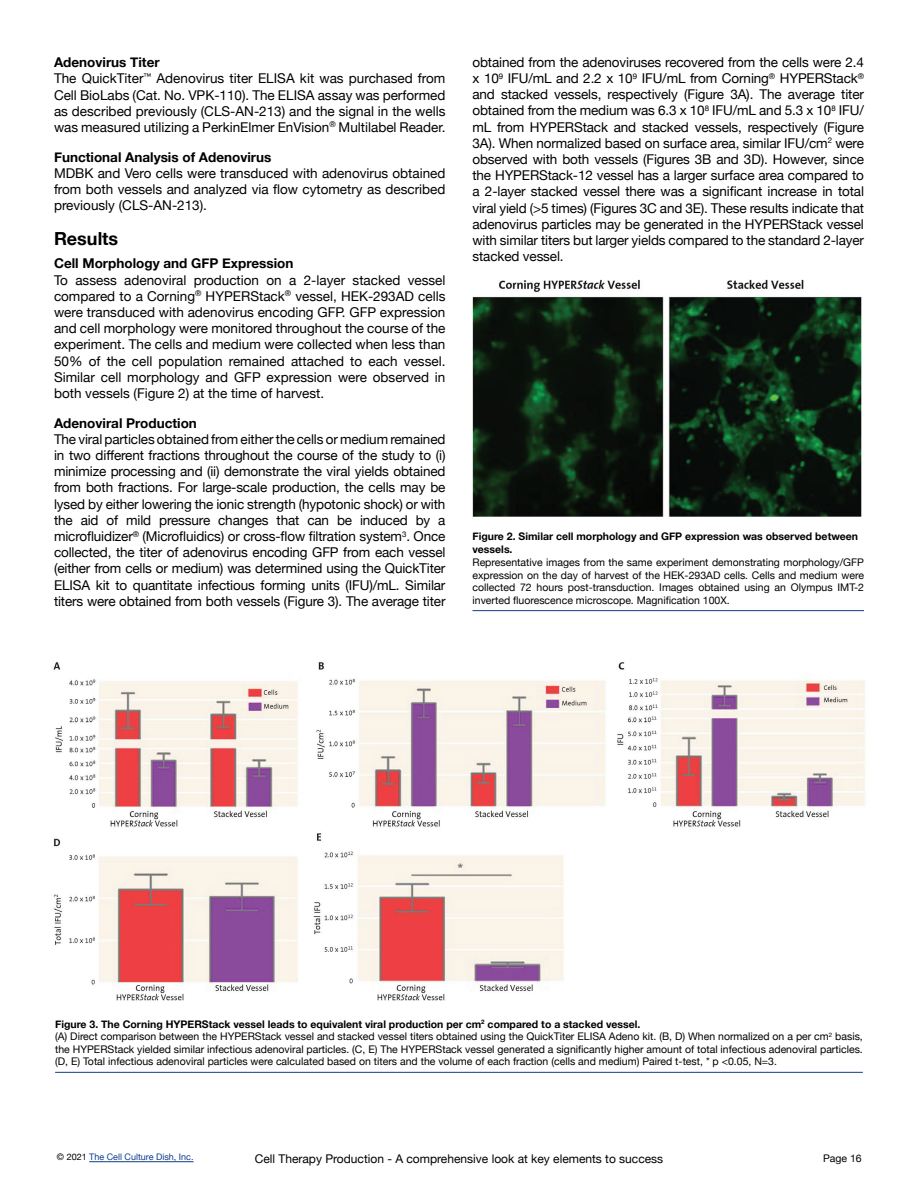
<style>
.page{position:relative;width:918px;height:1188px;background:#fff}
.page>*{position:absolute;margin:0;border:0;box-sizing:border-box;transform-origin:0 0}
.t1{font:700 18px "Helvetica Neue";color:#000001}
.t2{font:13.5px/16.2px "Helvetica Neue";color:#000001;text-align:justify}
.t3{font:700 13.5px "Helvetica Neue";color:#000001}
.t4{font:12px "Helvetica Neue";color:#000001}
.t5{font:10.5px/12.6px "Helvetica Neue";color:#000001;text-align:justify}
.t6{font:700 10.5px/13.5px "Helvetica Neue";color:#000001}
.t7{font:9px "Helvetica Neue";color:#103d8c}
.s1{font-weight:700}
.s2{color:#000001}
</style>
<div class="page">
<hr style="left:89px;top:1161px;width:105px;height:1px;background:#103d8c">
<hr style="left:472px;top:610px;width:392px;height:1px;background:#103d8c">
<img style="left:472px;top:279px;width:389px;height:238px">
<hr style="left:55px;top:1072px;width:808px;height:1px;background:#103d8c">
<img style="left:53px;top:662px;width:812px;height:339px">
<p class="t2" style="left:54px;top:55px;width:393px;text-align:left"><span class="s1">Adenovirus Titer<br></span>The QuickTiter<sup>™</sup> Adenovirus titer ELISA kit was purchased from Cell BioLabs (Cat. No. VPK-110). The ELISA assay was performed as described previously (CLS-AN-213) and the signal in the wells was measured utilizing a PerkinElmer EnVision<sup>®</sup> Multilabel Reader.</p>
<p class="t3" style="left:54px;top:146px;width:219px">Functional Analysis of Adenovirus</p>
<p class="t2" style="left:54px;top:166px;width:393px">MDBK and Vero cells were transduced with adenovirus obtained from both vessels and analyzed via flow cytometry as described previously (CLS-AN-213).</p>
<h1 class="t1" style="left:54px;top:225px;width:66px">Results</h1>
<p class="t3" style="left:54px;top:253px;width:241px">Cell Morphology and GFP Expression</p>
<p class="t2" style="left:54px;top:272px;width:393px">To assess adenoviral production on a 2-layer stacked vessel compared to a Corning<sup>®</sup> HYPERStack<sup>®</sup> vessel, HEK-293AD cells were transduced with adenovirus encoding GFP. GFP expression and cell morphology were monitored throughout the course of the experiment. The cells and medium were collected when less than 50% of the cell population remained attached to each vessel.<br>Similar cell morphology and GFP expression were observed in both vessels (Figure 2) at the time of harvest.</p>
<p class="t3" style="left:54px;top:412px;width:144px">Adenoviral Production</p>
<p class="t2" style="left:54px;top:432px;width:393px">The viral particles obtained from either the cells or medium remained in two different fractions throughout the course of the study to (i) minimize processing and (ii) demonstrate the viral yields obtained from both fractions. For large-scale production, the cells may be lysed by either lowering the ionic strength (hypotonic shock) or with the aid of mild pressure changes that can be induced by a microfluidizer<sup>®</sup> (Microfluidics) or cross-flow filtration system<sup>3</sup>. Once collected, the titer of adenovirus encoding GFP from each vessel (either from cells or medium) was determined using the QuickTiter ELISA kit to quantitate infectious forming units (IFU)/mL. Similar titers were obtained from both vessels (Figure 3). The average titer</p>
<p class="t2" style="left:472px;top:55px;width:393px">obtained from the adenoviruses recovered from the cells were 2.4 x 10<sup>9</sup> IFU/mL and 2.2 x 10<sup>9</sup> IFU/mL from Corning<sup>®</sup> HYPERStack<sup>® </sup>and stacked vessels, respectively (Figure 3A). The average titer obtained from the medium was 6.3 x 10<sup>8</sup> IFU/mL and 5.3 x 10<sup>8</sup> IFU/ mL from HYPERStack and stacked vessels, respectively (Figure 3A). When normalized based on surface area, similar IFU/cm<sup>2</sup> were observed with both vessels (Figures 3B and 3D). However, since the HYPERStack-12 vessel has a larger surface area compared to a 2-layer stacked vessel there was a significant increase in total viral yield (&gt;5 times) (Figures 3C and 3E). These results indicate that adenovirus particles may be generated in the HYPERStack vessel with similar titers but larger yields compared to the standard 2-layer stacked vessel.</p>
<p class="t6" style="left:472px;top:530px;width:387px">Figure 2. Similar cell morphology and GFP expression was observed between vessels.</p>
<p class="t5" style="left:472px;top:556px;width:393px">Representative images from the same experiment demonstrating morphology/GFP expression on the day of harvest of the HEK-293AD cells. Cells and medium were collected 72 hours post-transduction. Images obtained using an Olympus IMT-2 inverted fluorescence microscope. Magnification 100X.</p>
<p class="t5" style="left:55px;top:1018px;width:809px;text-align:left"><span class="s1">Figure 3. The Corning HYPERStack vessel leads to equivalent viral production per cm</span><sup>2</sup> <span class="s1">compared to a stacked vessel.<br></span>(A) Direct comparison between the HYPERStack vessel and stacked vessel titers obtained using the QuickTiter ELISA Adeno kit. (B, D) When normalized on a per cm<sup>2</sup> basis, the HYPERStack yielded similar infectious adenoviral particles. (C, E) The HYPERStack vessel generated a significantly higher amount of total infectious adenoviral particles. (D, E) Total infectious adenoviral particles were calculated based on titers and the volume of each fraction (cells and medium) Paired t-test, * p &lt;0.05, N=3.</p>
<p class="t7" style="left:57px;top:1151px;width:138px"><span class="s2">© 2021</span> The Cell Culture Dish, Inc.</p>
<p class="t4" style="left:255px;top:1150px;width:410px">Cell Therapy Production - A comprehensive look at key elements to success</p>
<p class="t5" style="left:823px;top:1152px;width:40px">Page 16</p>
</div>
